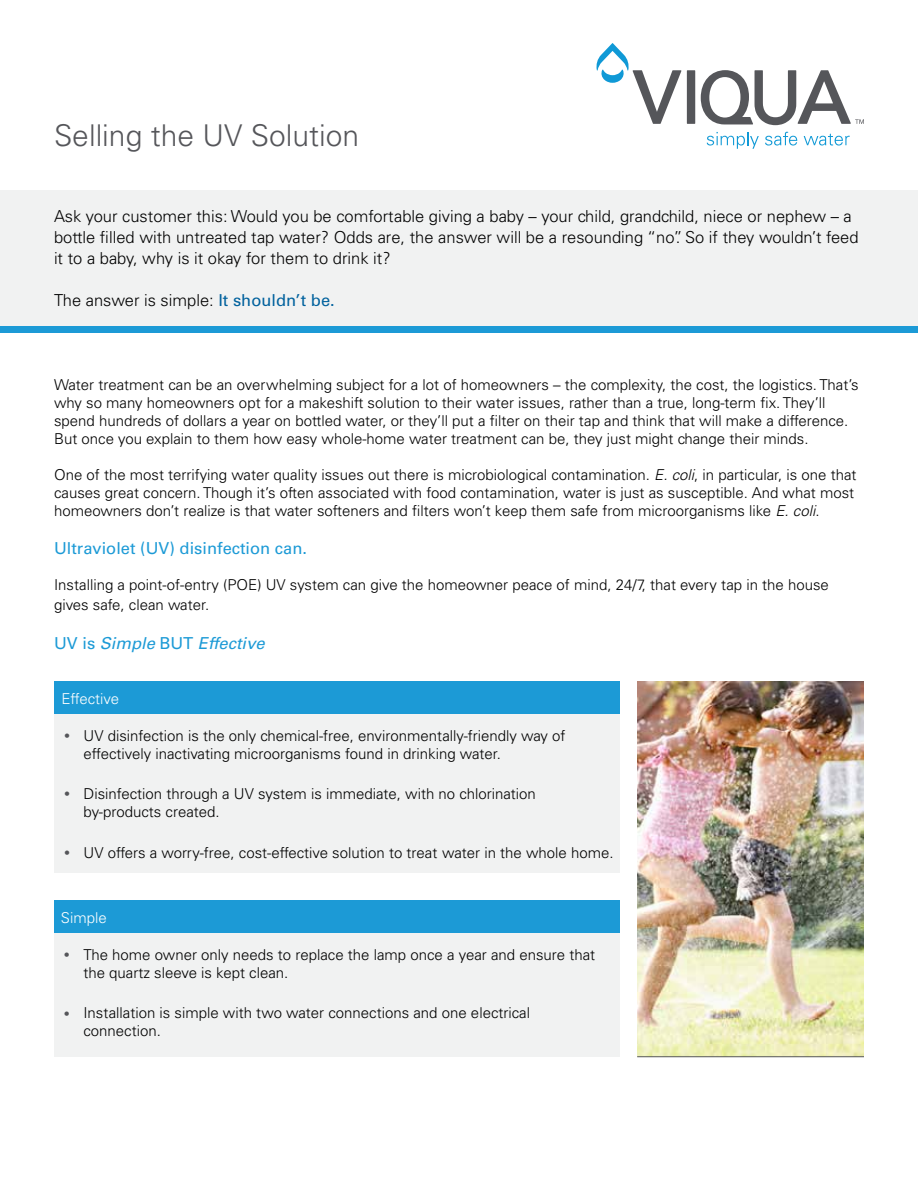
<style>
.page{position:relative;width:918px;height:1188px;background:#fff}
.page>*{position:absolute;margin:0;border:0;box-sizing:border-box;transform-origin:0 0}
.t1{font:300 30px "Univers";color:#55565a}
.t2{font:300 16.5px/21px "Univers LT Std";color:#000}
.t3{font:16.5px "Univers LT Std";color:#1c9ad6}
.t4{font:italic 16.5px "Univers";color:#1c9ad6}
.t5{font:300 15px/18px "Univers LT Std";color:#000}
.t6{font:300 15px "Univers LT Std";color:#fff}
.s1{font-weight:400;color:#00619d}
.s2{font-style:italic}
.s3{font-family:"Univers LT Std";font-style:normal}
.s4{font-size:12px;color:#55565a}
</style>
<div class="page">
<div style="left:0;top:190px;width:918px;height:136px;background:#f1f2f2"></div>
<div style="left:0;top:326px;width:918px;height:7px;background:#1c9ad6"></div>
<img style="left:637px;top:681px;width:227px;height:375px">
<svg style="left:596px;top:43px;width:85px;height:81px"></svg>
<div style="left:687px;top:70px;width:8px;height:54px;background:#55565a"></div>
<svg style="left:707px;top:132px;width:52px;height:17px"></svg>
<svg style="left:765px;top:132px;width:32px;height:14px"></svg>
<svg style="left:804px;top:134px;width:46px;height:12px"></svg>
<svg style="left:701px;top:70px;width:163px;height:55px"></svg>
<div style="left:54px;top:693px;width:566px;height:180px;background:#f1f2f2"></div>
<div style="left:54px;top:901px;width:566px;height:156px;background:#f1f2f2"></div>
<div style="left:54px;top:681px;width:566px;height:33px;background:#1c9ad6"></div>
<div style="left:54px;top:901px;width:566px;height:32px;background:#1c9ad6"></div>
<hr style="left:637px;top:1056px;width:227px;height:1px;background:#55565a">
<h1 class="t1" style="left:54px;top:117px;width:307px">Selling the UV Solution</h1>
<p class="t2" style="left:54px;top:206px;width:806px">Ask your customer this: Would you be comfortable giving a baby – your child, grandchild, niece or nephew – a bottle filled with untreated tap water? Odds are, the answer will be a resounding “no”. So if they wouldn’t feed it to a baby, why is it okay for them to drink it?</p>
<p class="t2" style="left:54px;top:290px;width:282px">The answer is simple: <span class="s1">It shouldn’t be.</span></p>
<p class="t5" style="left:54px;top:376px;width:806px">Water treatment can be an overwhelming subject for a lot of homeowners – the complexity, the cost, the logistics. That’s why so many homeowners opt for a makeshift solution to their water issues, rather than a true, long-term fix. They’ll spend hundreds of dollars a year on bottled water, or they’ll put a filter on their tap and think that will make a difference.<br>But once you explain to them how easy whole-home water treatment can be, they just might change their minds.</p>
<p class="t5" style="left:54px;top:466px;width:804px">One of the most terrifying water quality issues out there is microbiological contamination. <span class="s2">E. coli</span>, in particular, is one that causes great concern. Though it’s often associated with food contamination, water is just as susceptible. And what most homeowners don’t realize is that water softeners and filters won’t keep them safe from microorganisms like <span class="s2">E. coli</span>.</p>
<p class="t3" style="left:54px;top:538px;width:255px">Ultraviolet (UV) disinfection can.</p>
<p class="t5" style="left:54px;top:575px;width:776px;line-height:19.8px">Installing a point-of-entry (POE) UV system can give the homeowner peace of mind, 24/7, that every tap in the house gives safe, clean water.</p>
<p class="t4" style="left:54px;top:634px;width:212px"><span class="s3">UV is</span> Simple <span class="s3">BUT</span> Effective</p>
<p class="t6" style="left:62px;top:689px;width:59px">Effective</p>
<p class="t5" style="left:84px;top:726px;width:484px;text-indent:-20px"><span class="s4">•</span> UV disinfection is the only chemical-free, environmentally-friendly way of effectively inactivating microorganisms found in drinking water.</p>
<p class="t5" style="left:84px;top:785px;width:454px;text-indent:-20px"><span class="s4">•</span> Disinfection through a UV system is immediate, with no chlorination by-products created.</p>
<p class="t5" style="left:64px;top:843px;width:551px"><span class="s4">•</span> UV offers a worry-free, cost-effective solution to treat water in the whole home.</p>
<p class="t6" style="left:61px;top:908px;width:47px">Simple</p>
<p class="t5" style="left:83px;top:946px;width:513px;text-indent:-20px"><span class="s4">•</span> The home owner only needs to replace the lamp once a year and ensure that the quartz sleeve is kept clean.</p>
<p class="t5" style="left:83px;top:1004px;width:448px;text-indent:-20px"><span class="s4">•</span> Installation is simple with two water connections and one electrical connection.</p>
</div>
